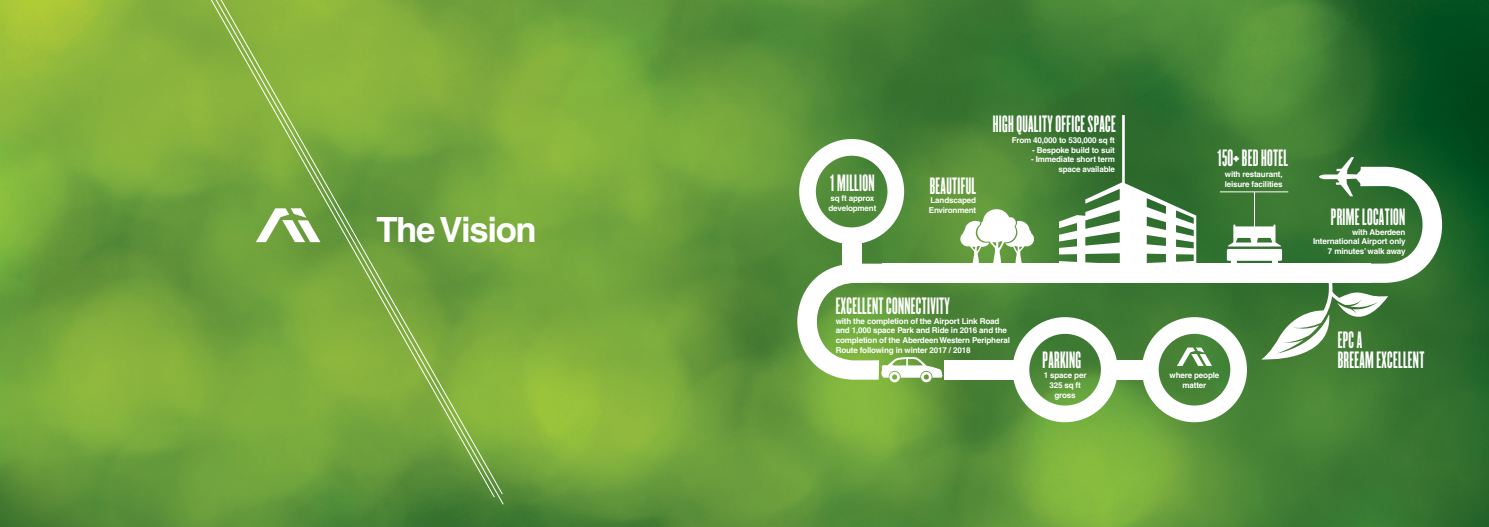
<style>
.page{position:relative;width:1489px;height:527px;background:#fff}
.page>*{position:absolute;margin:0;border:0;box-sizing:border-box;transform-origin:0 0}
.t1{font:700 34.75px "Helvetica LT";letter-spacing:-.04em;color:#fff}
.t2{font:20.69px/19.8px "Champion HTF Bantamweight";letter-spacing:.015em;color:#fff}
.t3{font:700 8.06px/9.7px "Helvetica LT";letter-spacing:-.02em;color:#fff}
</style>
<div class="page">
<img style="left:0;top:0;width:1488px;height:526px">
<div style="left:882px;top:263px;width:488px;height:19px;background:#fff"></div>
<svg style="left:1058px;top:182px;width:138px;height:81px"></svg>
<hr style="left:1122px;top:115px;width:2px;height:101px;background:#fff">
<div style="left:944px;top:360px;width:79px;height:19px;background:#fff"></div>
<div style="left:1012px;top:317px;width:105px;height:105px;border:17px solid #fff;border-radius:50%"></div>
<div style="left:1141px;top:317px;width:105px;height:105px;border:17px solid #fff;border-radius:50%"></div>
<div style="left:1108px;top:360px;width:38px;height:19px;background:#fff"></div>
<svg style="left:1176px;top:347px;width:35px;height:18px"></svg>
<div style="left:799px;top:139px;width:105px;height:105px;border:17px solid #fff;border-radius:50%"></div>
<div style="left:842px;top:236px;width:19px;height:37px;background:#fff"></div>
<svg style="left:790px;top:263px;width:152px;height:119px"></svg>
<svg style="left:1226px;top:157px;width:222px;height:206px"></svg>
<hr style="left:1253px;top:192px;width:1px;height:37px;background:#fff">
<hr style="left:1219px;top:191px;width:69px;height:1px;background:#fff">
<svg style="left:960px;top:209px;width:73px;height:54px"></svg>
<svg style="left:160px;top:0;width:335px;height:497px;background:#73a33b"></svg>
<svg style="left:168px;top:0;width:335px;height:494px;background:#79a83e"></svg>
<svg style="left:256px;top:208px;width:64px;height:34px"></svg>
<h1 class="t1" style="left:376px;top:208px;width:162px">The Vision</h1>
<h2 class="t2" style="left:830px;top:174px;width:46px">1 MILLION</h2>
<p class="t3" style="left:828px;top:193px;width:50px">sq ft approx development</p>
<h2 class="t2" style="left:929px;top:177px;width:48px">BEAUTIFUL</h2>
<p class="t3" style="left:928px;top:195px;width:49px">Landscaped<br>Environment</p>
<h2 class="t2" style="left:992px;top:115px;width:124px">HIGH QUALITY OFFICE SPACE</h2>
<p class="t3" style="left:1011px;top:135px;width:105px">From 40,000 to 530,000 sq ft</p>
<p class="t3" style="left:1032px;top:145px;width:84px">- Bespoke build to suit</p>
<p class="t3" style="left:1031px;top:154px;width:85px;text-align:right">- Immediate short term space available</p>
<h2 class="t2" style="left:835px;top:297px;width:116px">EXCELLENT CONNECTIVITY</h2>
<p class="t3" style="left:835px;top:315px;width:176px">with the completion of the Airport Link Road and 1,000 space Park and Ride in 2016 and the completion of the Aberdeen Western Peripheral Route following in winter 2017 / 2018</p>
<h2 class="t2" style="left:1042px;top:351px;width:40px">PARKING</h2>
<p class="t3" style="left:1043px;top:370px;width:44px;text-align:center">1 space per<br>325 sq ft gross</p>
<h2 class="t2" style="left:1217px;top:149px;width:72px">150+ BED HOTEL</h2>
<p class="t3" style="left:1224px;top:169px;width:59px">with restaurant, leisure facilities</p>
<h2 class="t2" style="left:1330px;top:208px;width:76px">PRIME LOCATION</h2>
<p class="t3" style="left:1312px;top:227px;width:94px;text-align:right">with Aberdeen<br>International Airport only<br>7 minutes’ walk away</p>
<p class="t3" style="left:1169px;top:370px;width:51px;text-align:center">where people matter</p>
<h2 class="t2" style="left:1337px;top:331px;width:88px">EPC A<br>BREEAM EXCELLENT</h2>
</div>
